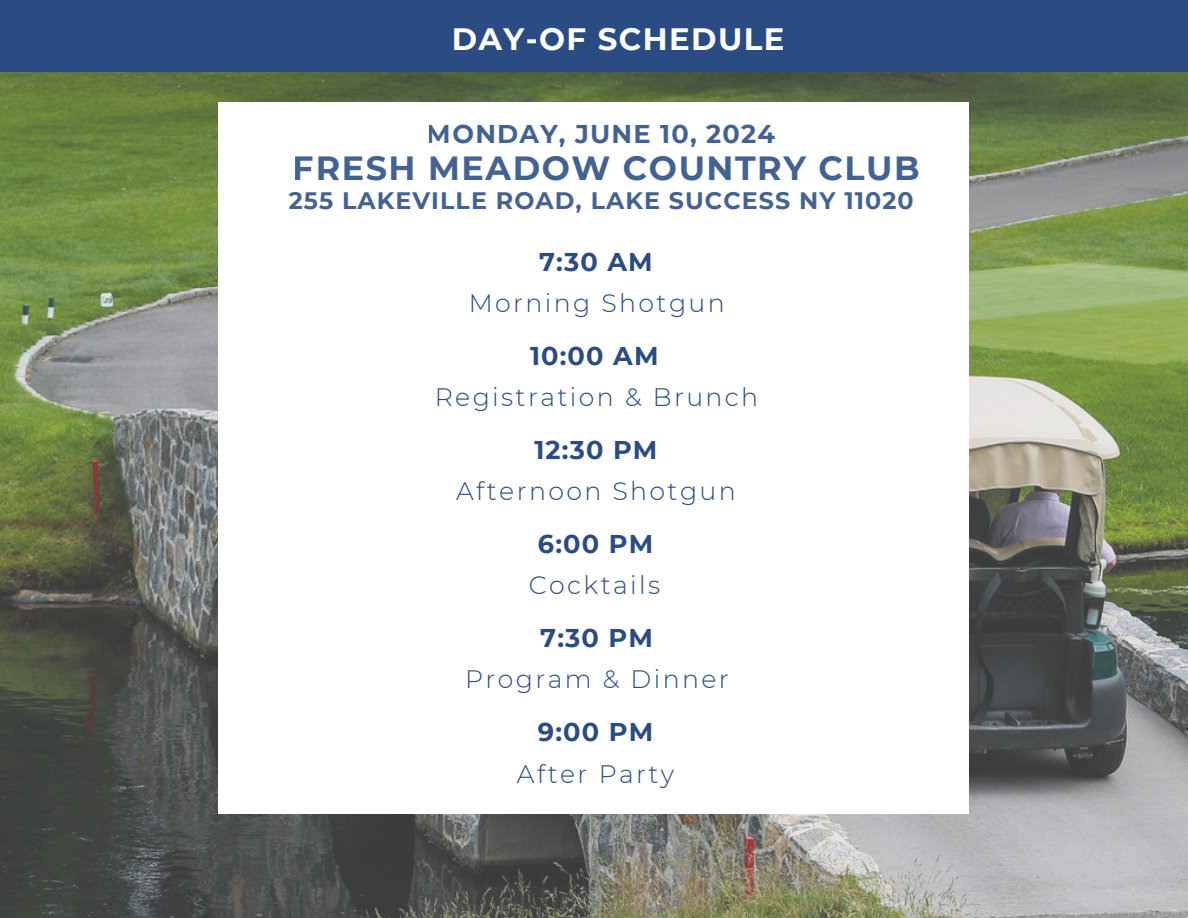
<style>
.page{position:relative;width:1188px;height:918px;background:#fff}
.page>*{position:absolute;margin:0;border:0;box-sizing:border-box;transform-origin:0 0}
.t1{font:700 33.45px "Montserrat";letter-spacing:.045em;color:#2a4c82}
.t2{font:700 30.9px "Montserrat";letter-spacing:.045em;color:#fff}
.t3{font:700 25.65px "Montserrat";letter-spacing:.045em;color:#2a4c82}
.t4{font:300 25.2px "Montserrat";letter-spacing:.095em;color:#2a4c82}
.t5{font:700 23.85px "Montserrat";letter-spacing:.045em;color:#2a4c82}
</style>
<div class="page">
<img style="left:0;top:72px;width:1188px;height:846px">
<div style="left:0;top:0;width:1188px;height:72px;background:#2a4c82"></div>
<div style="left:219px;top:102px;width:750px;height:711px;background:#fff"></div>
<p class="t2" style="left:452px;top:20px;width:334px">DAY-OF SCHEDULE</p>
<p class="t3" style="left:427px;top:118px;width:350px">MONDAY, JUNE 10, 2024</p>
<h1 class="t1" style="left:293px;top:148px;width:628px">FRESH MEADOW COUNTRY CLUB</h1>
<p class="t5" style="left:289px;top:186px;width:627px">255 LAKEVILLE ROAD, LAKE SUCCESS NY 11020</p>
<h1 class="t3" style="left:539px;top:246px;width:115px">7:30 AM</h1>
<p class="t4" style="left:469px;top:288px;width:258px">Morning Shotgun</p>
<h2 class="t3" style="left:530px;top:340px;width:130px">10:00 AM</h2>
<h2 class="t4" style="left:435px;top:382px;width:325px">Registration &amp; Brunch</h2>
<h2 class="t3" style="left:534px;top:434px;width:125px">12:30 PM</h2>
<h2 class="t4" style="left:456px;top:475px;width:281px">Afternoon Shotgun</h2>
<h1 class="t3" style="left:538px;top:528px;width:117px">6:00 PM</h1>
<p class="t4" style="left:529px;top:569px;width:133px">Cocktails</p>
<p class="t3" style="left:540px;top:622px;width:114px">7:30 PM</p>
<p class="t4" style="left:465px;top:663px;width:265px">Program &amp; Dinner</p>
<h2 class="t3" style="left:538px;top:716px;width:117px">9:00 PM</h2>
<h2 class="t4" style="left:517px;top:758px;width:159px">After Party</h2>
</div>
